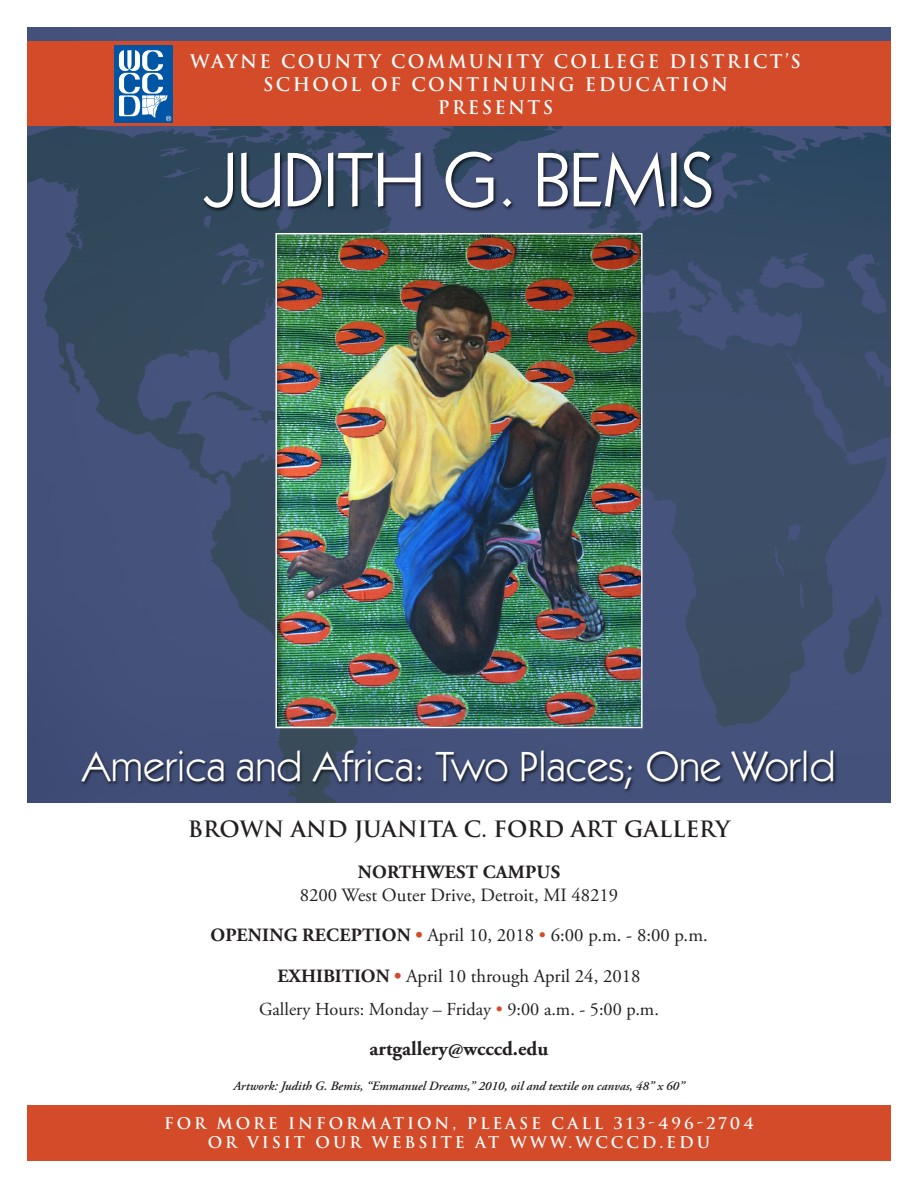
<style>
.page{position:relative;width:918px;height:1188px;background:#fff}
.page>*{position:absolute;margin:0;border:0;box-sizing:border-box;transform-origin:0 0}
.t1{font:74.25px "Kabel";color:#fff}
.t2{font:42.3px "Itc Kabel";color:#fff}
.t3{font:700 21.9px "Trajan Pro";color:#231f20}
.t4{font:700 20.1px "Adobe Garamond Pro";color:#231f20}
.t5{font:18.75px/40.8px "Adobe Garamond Pro";color:#231f20;text-align:center}
.t6{font:700 18.75px "Adobe Garamond Pro";letter-spacing:.015em;color:#231f20}
.t7{font:700 18.3px/23.2px "Trajan";letter-spacing:.135em;color:#fff;text-align:center}
.t8{font:18.3px "Adobe Garamond Pro";color:#231f20}
.t9{font:700 15.75px/20px "Trajan";letter-spacing:.185em;color:#fff;text-align:center}
.t10{font:italic 600 12.75px "Adobe Garamond Pro";color:#231f20}
.s1{font-weight:700}
.s2{font-weight:700;color:#d44b29}
.s3{color:#d44b29}
</style>
<div class="page">
<img style="left:27px;top:27px;width:864px;height:105px">
<img style="left:27px;top:132px;width:83px;height:330px">
<img style="left:27px;top:462px;width:864px;height:279px">
<img style="left:65px;top:126px;width:826px;height:299px">
<img style="left:110px;top:422px;width:781px;height:136px">
<div style="left:27px;top:1106px;width:864px;height:55px;background:#d44b29"></div>
<div style="left:27px;top:42px;width:864px;height:84px;background:#d44b29"></div>
<img style="left:278px;top:257px;width:362px;height:468px">
<div style="left:275px;top:233px;width:368px;height:495px;border:2px solid #fff"></div>
<img style="left:52px;top:139px;width:818px;height:118px">
<img style="left:27px;top:741px;width:864px;height:62px">
<div style="left:114px;top:45px;width:59px;height:78px;background:#0155a5"></div>
<svg style="left:119px;top:50px;width:52px;height:71px"></svg>
<p class="t7" style="left:190px;top:50px;width:612px">WAYNE COUNTY COMMUNITY COLLEGE DISTRICT’S<br>SCHOOL OF CONTINUING EDUCATION<br>PRESENTS</p>
<h1 class="t1" style="left:204px;top:153px;width:511px">JUDITH G. BEMIS</h1>
<h2 class="t2" style="left:82px;top:751px;width:755px">America and Africa: Two Places; One World</h2>
<p class="t3" style="left:188px;top:817px;width:544px">BROWN AND JUANITA C. FORD ART GALLERY</p>
<p class="t6" style="left:358px;top:865px;width:204px">NORTHWEST CAMPUS</p>
<p class="t5" style="left:210px;top:876px;width:499px">8200 West Outer Drive, Detroit, MI 48219<br><span class="s1">OPENING RECEPTION</span> <span class="s2">•</span> April 10, 2018 <span class="s3">•</span> 6:00 p.m. - 8:00 p.m.<br><span class="s1">EXHIBITION</span> <span class="s2">•</span> April 10 through April 24, 2018</p>
<p class="t8" style="left:259px;top:1002px;width:401px">Gallery Hours: Monday – Friday <span class="s3">•</span> 9:00 a.m. - 5:00 p.m.</p>
<p class="t4" style="left:370px;top:1041px;width:180px">artgallery@wcccd.edu</p>
<p class="t10" style="left:233px;top:1081px;width:453px">Artwork: Judith G. Bemis, “Emmanuel Dreams,” 2010, oil and textile on canvas, 48” x 60”</p>
<p class="t9" style="left:164px;top:1113px;width:591px">FOR MORE INFORMATION, PLEASE CALL 313-496-2704<br>OR VISIT OUR WEBSITE AT WWW.WCCCD.EDU</p>
</div>
